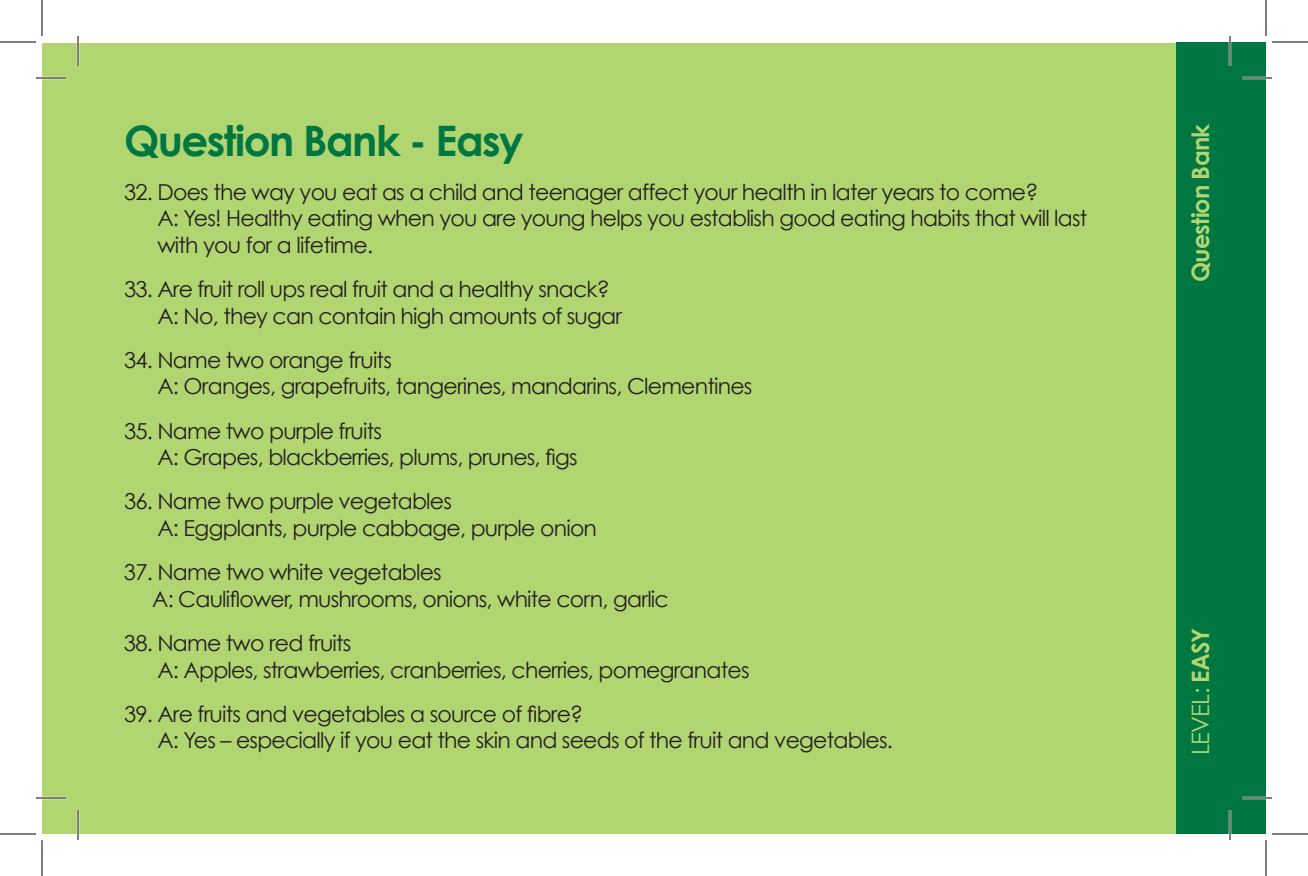
<style>
.page{position:relative;width:1308px;height:876px;background:#fff}
.page>*{position:absolute;margin:0;border:0;box-sizing:border-box;transform-origin:0 0}
.t1{font:700 42px "Century Gothic";letter-spacing:-.035em;color:#007640}
.t2{font:700 24px "Century Gothic";letter-spacing:-.035em;color:#b1d571}
.t3{font:24px "Century Gothic";letter-spacing:-.035em;color:#b1d571}
.t4{font:22px/26.4px "Century Gothic";letter-spacing:-.035em;color:#231f20}
.s1{font-weight:700}
</style>
<div class="page">
<div style="left:42px;top:43px;width:1219px;height:791px;background:#b1d571"></div>
<div style="left:1177px;top:42px;width:89px;height:792px;background:#007640"></div>
<hr style="left:36px;top:77px;width:30px;height:2px;background:#fff">
<hr style="left:1242px;top:77px;width:30px;height:2px;background:#fff">
<hr style="left:36px;top:797px;width:30px;height:2px;background:#fff">
<hr style="left:1242px;top:797px;width:30px;height:2px;background:#fff">
<hr style="left:77px;top:36px;width:2px;height:30px;background:#fff">
<hr style="left:77px;top:810px;width:2px;height:30px;background:#fff">
<hr style="left:1229px;top:36px;width:2px;height:30px;background:#fff">
<hr style="left:1229px;top:810px;width:2px;height:30px;background:#fff">
<hr style="left:36px;top:78px;width:30px;height:1px;background:#000">
<hr style="left:1242px;top:78px;width:30px;height:1px;background:#000">
<hr style="left:36px;top:798px;width:30px;height:1px;background:#000">
<hr style="left:1242px;top:798px;width:30px;height:1px;background:#000">
<hr style="left:78px;top:36px;width:1px;height:30px;background:#000">
<hr style="left:78px;top:810px;width:1px;height:30px;background:#000">
<hr style="left:1230px;top:36px;width:1px;height:30px;background:#000">
<hr style="left:1230px;top:810px;width:1px;height:30px;background:#000">
<hr style="left:0;top:42px;width:36px;height:1px;background:#000">
<hr style="left:1272px;top:42px;width:36px;height:1px;background:#000">
<hr style="left:0;top:834px;width:36px;height:1px;background:#000">
<hr style="left:1272px;top:834px;width:36px;height:1px;background:#000">
<hr style="left:42px;top:0;width:1px;height:36px;background:#000">
<hr style="left:42px;top:840px;width:1px;height:36px;background:#000">
<hr style="left:1266px;top:0;width:1px;height:36px;background:#000">
<hr style="left:1266px;top:840px;width:1px;height:36px;background:#000">
<h1 class="t1" style="left:124px;top:114px;width:401px">Question Bank - Easy</h1>
<p class="t4" style="left:157px;top:178px;width:931px;text-indent:-33px">32. Does the way you eat as a child and teenager affect your health in later years to come?<br>A: Yes! Healthy eating when you are young helps you establish good eating habits that will last with you for a lifetime.</p>
<p class="t4" style="left:157px;top:276px;width:466px;text-indent:-33px">33. Are fruit roll ups real fruit and a healthy snack?<br>A: No, they can contain high amounts of sugar</p>
<p class="t4" style="left:157px;top:346px;width:596px;text-indent:-33px">34. Name two orange fruits<br>A: Oranges, grapefruits, tangerines, mandarins, Clementines</p>
<p class="t4" style="left:157px;top:417px;width:422px;text-indent:-33px">35. Name two purple fruits<br>A: Grapes, blackberries, plums, prunes, figs</p>
<p class="t4" style="left:157px;top:488px;width:441px;text-indent:-33px">36. Name two purple vegetables<br>A: Eggplants, purple cabbage, purple onion</p>
<p class="t4" style="left:152px;top:559px;width:518px;text-indent:-28px">37. Name two white vegetables<br>A: Cauliflower, mushrooms, onions, white corn, garlic</p>
<p class="t4" style="left:157px;top:630px;width:594px;text-indent:-33px">38. Name two red fruits<br>A: Apples, strawberries, cranberries, cherries, pomegranates</p>
<p class="t4" style="left:157px;top:700px;width:737px;text-indent:-33px">39. Are fruits and vegetables a source of fibre?<br>A: Yes – especially if you eat the skin and seeds of the fruit and vegetables.</p>
<p class="t2" style="left:1185px;top:282px;width:160px;rotate:-90deg">Question Bank</p>
<p class="t3" style="left:1186px;top:755px;width:129px;rotate:-90deg">LEVEL: <span class="s1">EASY</span></p>
</div>
